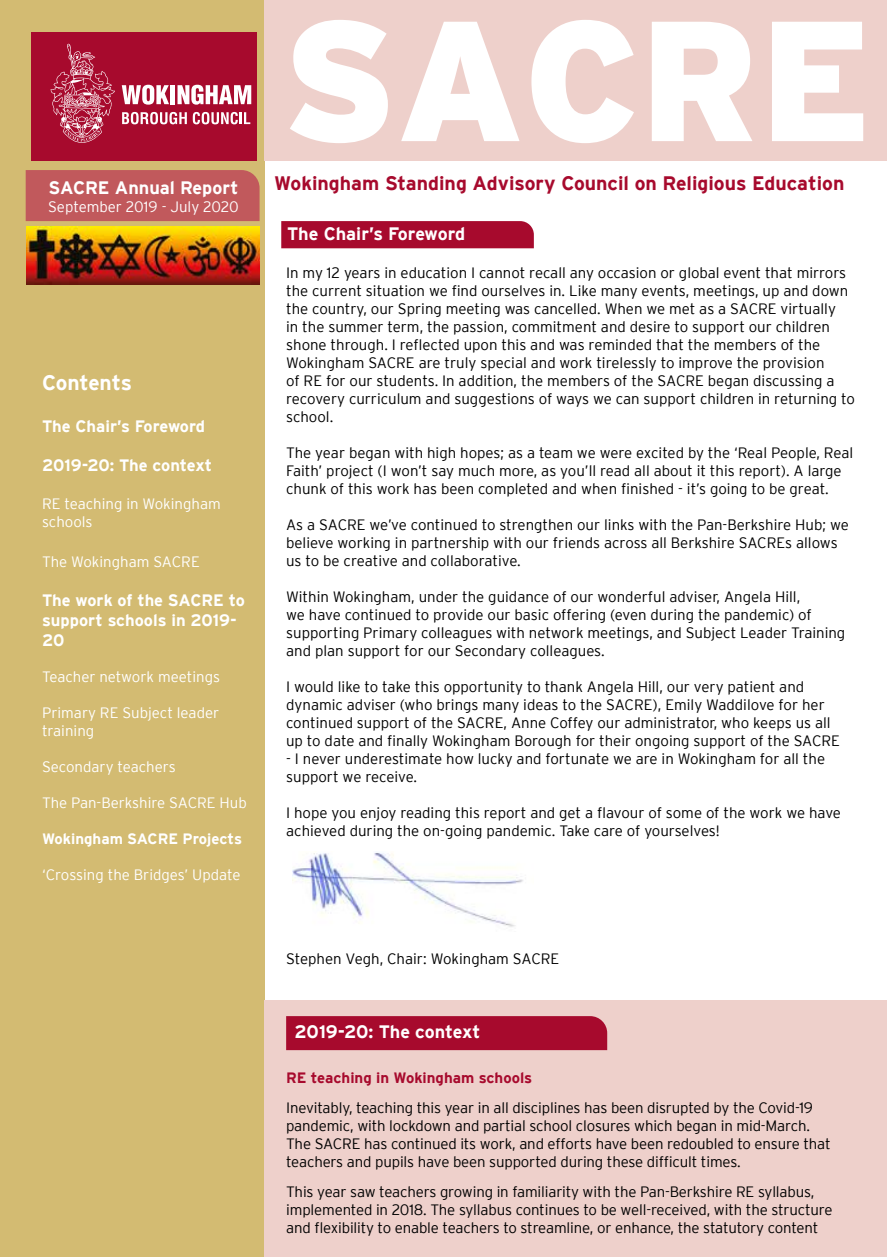
<style>
.page{position:relative;width:887px;height:1257px;background:#fff}
.page>*{position:absolute;margin:0;border:0;box-sizing:border-box;transform-origin:0 0}
.t1{font:700 21px "Interstate";letter-spacing:-.005em;color:#fff}
.t2{font:700 19.5px "Interstate";color:#a70a2d}
.t3{font:700 18px "Interstate";color:#fff}
.t4{font:700 16.5px/19.8px "Interstate";color:#fff}
.t5{font:300 15px/18px "Interstate";color:#000}
.t6{font:300 15px/18px "Interstate";color:#fff}
.t7{font:700 15px "Interstate";color:#a70a2d}
.t8{font:700 15px "Interstate";color:#fff}
</style>
<div class="page">
<div style="left:0;top:0;width:265px;height:1257px;background:#d3bb72"></div>
<div style="left:265px;top:1000px;width:622px;height:257px;background:#eed0cb"></div>
<div style="left:26px;top:170px;width:234px;height:51px;background:#c1595c"></div>
<div style="left:265px;top:0;width:622px;height:160px;background:#eed0cb"></div>
<svg style="left:290px;top:20px;width:573px;height:123px;fill:#fff"></svg>
<img style="left:27px;top:227px;width:233px;height:58px">
<div style="left:31px;top:32px;width:225px;height:129px;background:#a70a2d"></div>
<svg style="left:122px;top:85px;width:47px;height:20px"></svg>
<hr style="left:171px;top:85px;width:4px;height:19px;background:#fff">
<svg style="left:178px;top:85px;width:73px;height:20px"></svg>
<svg style="left:122px;top:112px;width:65px;height:12px"></svg>
<svg style="left:193px;top:112px;width:57px;height:12px"></svg>
<svg style="left:51px;top:44px;width:64px;height:99px"></svg>
<div style="left:281px;top:221px;width:253px;height:27px;background:#a70a2d"></div>
<img style="left:292px;top:852px;width:231px;height:75px">
<div style="left:286px;top:1016px;width:321px;height:34px;background:#a70a2d"></div>
<p class="t3" style="left:49px;top:177px;width:191px">SACRE Annual Report</p>
<h2 class="t2" style="left:274px;top:172px;width:572px">Wokingham Standing Advisory Council on Religious Education</h2>
<p class="t6" style="left:48px;top:197px;width:192px">September 2019 - July 2020</p>
<h1 class="t1" style="left:42px;top:371px;width:92px">Contents</h1>
<p class="t4" style="left:42px;top:416px;width:165px">The Chair’s Foreword</p>
<p class="t4" style="left:42px;top:455px;width:172px">2019-20: The context</p>
<p class="t6" style="left:42px;top:494px;width:180px">RE teaching in Wokingham schools</p>
<p class="t6" style="left:42px;top:552px;width:159px">The Wokingham SACRE</p>
<p class="t4" style="left:42px;top:590px;width:204px">The work of the SACRE to support schools in 2019-<br>20</p>
<p class="t6" style="left:42px;top:667px;width:180px">Teacher network meetings</p>
<p class="t6" style="left:42px;top:703px;width:179px">Primary RE Subject leader training</p>
<p class="t6" style="left:42px;top:757px;width:135px">Secondary teachers</p>
<p class="t6" style="left:42px;top:793px;width:206px">The Pan-Berkshire SACRE Hub</p>
<p class="t8" style="left:42px;top:830px;width:202px">Wokingham SACRE Projects</p>
<p class="t6" style="left:42px;top:865px;width:200px">‘Crossing the Bridges’ Update</p>
<p class="t3" style="left:287px;top:223px;width:179px">The Chair’s Foreword</p>
<p class="t5" style="left:286px;top:264px;width:570px">In my 12 years in education I cannot recall any occasion or global event that mirrors the current situation we find ourselves in. Like many events, meetings, up and down the country, our Spring meeting was cancelled. When we met as a SACRE virtually<br>in the summer term, the passion, commitment and desire to support our children shone through. I reflected upon this and was reminded that the members of the Wokingham SACRE are truly special and work tirelessly to improve the provision<br>of RE for our students. In addition, the members of the SACRE began discussing a recovery curriculum and suggestions of ways we can support children in returning to school.</p>
<p class="t5" style="left:286px;top:444px;width:569px">The year began with high hopes; as a team we were excited by the ‘Real People, Real<br>Faith’ project (I won’t say much more, as you’ll read all about it this report). A large chunk of this work has been completed and when finished - it’s going to be great.</p>
<p class="t5" style="left:286px;top:516px;width:564px">As a SACRE we’ve continued to strengthen our links with the Pan-Berkshire Hub; we believe working in partnership with our friends across all Berkshire SACREs allows us to be creative and collaborative.</p>
<p class="t5" style="left:286px;top:588px;width:561px">Within Wokingham, under the guidance of our wonderful adviser, Angela Hill,<br>we have continued to provide our basic offering (even during the pandemic) of supporting Primary colleagues with network meetings, and Subject Leader Training and plan support for our Secondary colleagues.</p>
<p class="t5" style="left:286px;top:678px;width:555px">I would like to take this opportunity to thank Angela Hill, our very patient and dynamic adviser (who brings many ideas to the SACRE), Emily Waddilove for her continued support of the SACRE, Anne Coffey our administrator, who keeps us all up to date and finally Wokingham Borough for their ongoing support of the SACRE</p>
<p class="t5" style="left:286px;top:750px;width:540px">- I never underestimate how lucky and fortunate we are in Wokingham for all the support we receive.</p>
<p class="t5" style="left:286px;top:804px;width:556px">I hope you enjoy reading this report and get a flavour of some of the work we have achieved during the on-going pandemic. Take care of yourselves!</p>
<p class="t5" style="left:286px;top:949px;width:275px">Stephen Vegh, Chair: Wokingham SACRE</p>
<p class="t3" style="left:295px;top:1022px;width:187px">2019-20: The context</p>
<p class="t7" style="left:286px;top:1069px;width:248px">RE teaching in Wokingham schools</p>
<p class="t5" style="left:286px;top:1098px;width:546px">Inevitably, teaching this year in all disciplines has been disrupted by the Covid-19 pandemic, with lockdown and partial school closures which began in mid-March.<br>The SACRE has continued its work, and efforts have been redoubled to ensure that teachers and pupils have been supported during these difficult times.</p>
<p class="t5" style="left:286px;top:1182px;width:548px">This year saw teachers growing in familiarity with the Pan-Berkshire RE syllabus, implemented in 2018. The syllabus continues to be well-received, with the structure and flexibility to enable teachers to streamline, or enhance, the statutory content</p>
</div>
